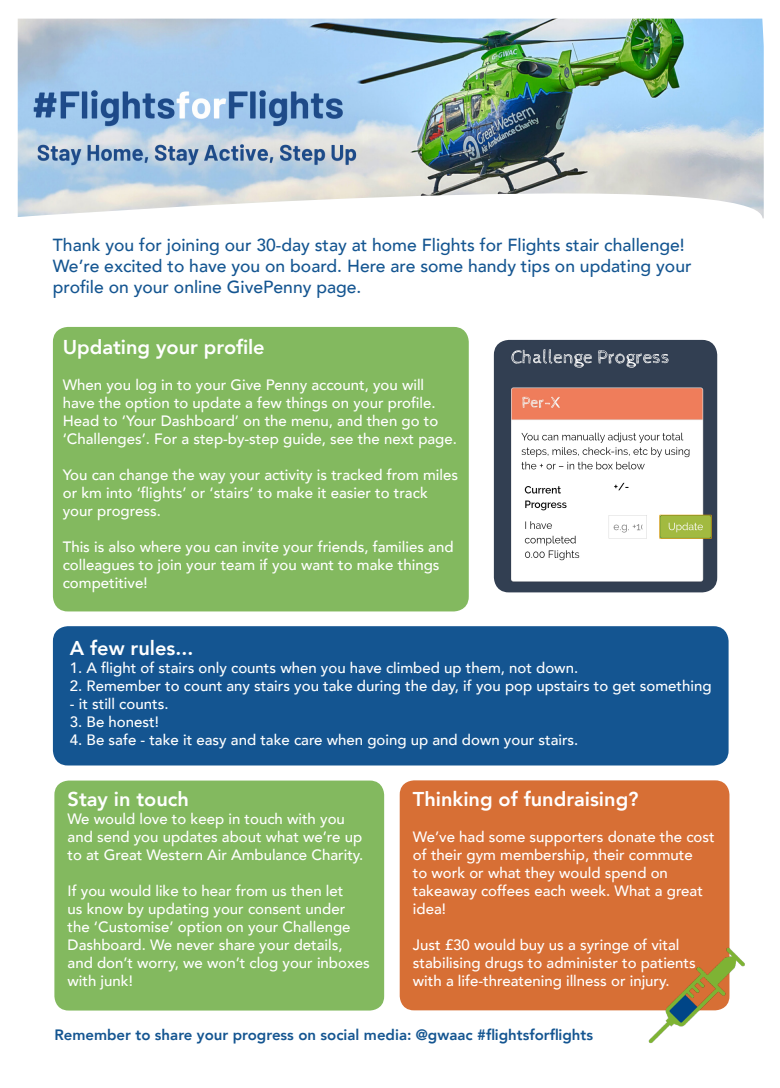
<style>
.page{position:relative;width:780px;height:1088px;background:#fff}
.page>*{position:absolute;margin:0;border:0;box-sizing:border-box;transform-origin:0 0}
.t1{font:800 20px "Avenir";color:#fff}
.t2{font:500 17.5px/21px "Avenir";color:#145591}
.t3{font:500 15px/18px "Avenir";color:#fff}
.t4{font:800 15px "Avenir";color:#145591}
</style>
<div class="page">
<div style="left:53px;top:327px;width:415px;height:284px;background:#83b95f;border-radius:15px"></div>
<img style="left:494px;top:340px;width:223px;height:252px">
<div style="left:53px;top:626px;width:675px;height:139px;background:#145591;border-radius:15px"></div>
<div style="left:54px;top:780px;width:330px;height:230px;background:#83b95f;border-radius:14px"></div>
<div style="left:399px;top:780px;width:330px;height:230px;background:#d76f35;border-radius:14px"></div>
<img style="left:629px;top:945px;width:116px;height:99px">
<img style="left:18px;top:19px;width:745px;height:199px">
<p class="t2" style="left:53px;top:234px;width:640px">Thank you for joining our 30-day stay at home Flights for Flights stair challenge!<br>We’re excited to have you on board. Here are some handy tips on updating your profile on your online GivePenny page.</p>
<p class="t1" style="left:63px;top:332px;width:203px">Updating your profile</p>
<p class="t3" style="left:63px;top:375px;width:396px">When you log in to your Give Penny account, you will have the option to update a few things on your profile.<br>Head to ‘Your Dashboard’ on the menu, and then go to ‘Challenges’. For a step-by-step guide, see the next page.</p>
<p class="t3" style="left:63px;top:465px;width:397px">You can change the way your activity is tracked from miles or km into ‘flights’ or ‘stairs’ to make it easier to track your progress.</p>
<p class="t3" style="left:63px;top:537px;width:392px">This is also where you can invite your friends, families and colleagues to join your team if you want to make things competitive!</p>
<p class="t1" style="left:70px;top:632px;width:125px">A few rules...</p>
<p class="t3" style="left:70px;top:658px;width:509px">1. A flight of stairs only counts when you have climbed up them, not down.</p>
<p class="t3" style="left:70px;top:676px;width:643px">2. Remember to count any stairs you take during the day, if you pop upstairs to get something</p>
<p class="t3" style="left:70px;top:694px;width:100px">- it still counts.</p>
<p class="t3" style="left:70px;top:712px;width:90px">3. Be honest!</p>
<p class="t3" style="left:70px;top:730px;width:510px">4. Be safe - take it easy and take care when going up and down your stairs.</p>
<p class="t1" style="left:413px;top:784px;width:227px">Thinking of fundraising?</p>
<p class="t3" style="left:413px;top:827px;width:303px">We’ve had some supporters donate the cost of their gym membership, their commute<br>to work or what they would spend on takeaway coffees each week. What a great idea!</p>
<p class="t3" style="left:413px;top:935px;width:284px">Just £30 would buy us a syringe of vital stabilising drugs to administer to patients with a life-threatening illness or injury.</p>
<p class="t4" style="left:54px;top:1023px;width:540px">Remember to share your progress on social media: @gwaac #flightsforflights</p>
<p class="t1" style="left:68px;top:784px;width:123px">Stay in touch</p>
<p class="t3" style="left:68px;top:809px;width:297px">We would love to keep in touch with you and send you updates about what we’re up to at Great Western Air Ambulance Charity.</p>
<p class="t3" style="left:68px;top:881px;width:304px">If you would like to hear from us then let<br>us know by updating your consent under the ‘Customise’ option on your Challenge Dashboard. We never share your details, and don’t worry, we won’t clog your inboxes with junk!</p>
</div>
